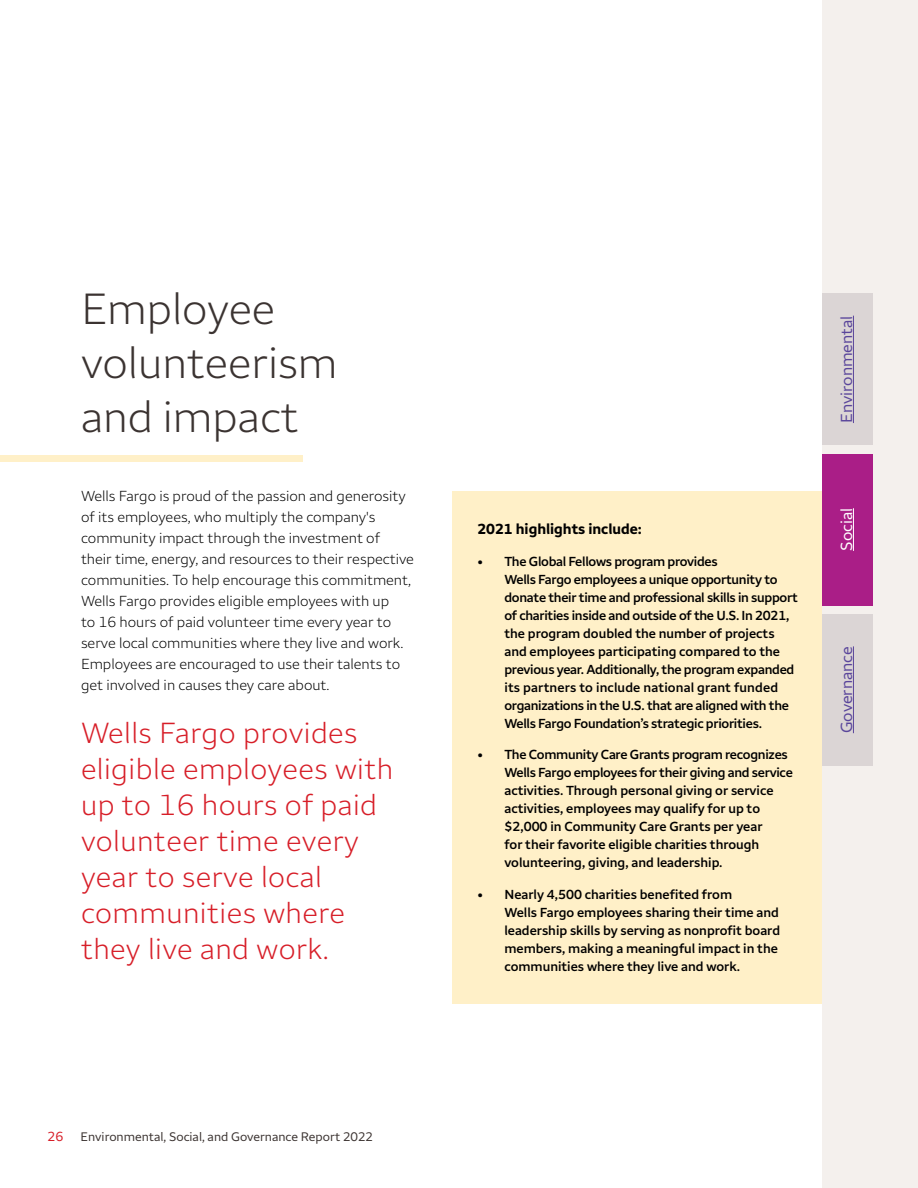
<style>
.page{position:relative;width:918px;height:1188px;background:#fff}
.page>*{position:absolute;margin:0;border:0;box-sizing:border-box;transform-origin:0 0}
.t1{font:300 45px/54px "Wells Fargo Sans";color:#3b3331}
.t2{font:300 30px/36px "Wells Fargo Sans";letter-spacing:.015em;color:#d71e28}
.t3{font:16.5px "Wells Fargo Sans";color:#5a469b}
.t4{font:16.5px "Wells Fargo Sans";color:#fff}
.t5{font:300 15px/21px "Wells Fargo Sans";color:#000}
.t6{font:700 15px "Wells Fargo Sans";color:#000}
.t7{font:600 13.5px/18px "Wells Fargo Sans";color:#000}
.t8{font:600 13.5px/18px "Wells Fargo Sans";letter-spacing:-.02em;color:#000}
.t9{font:13.5px "Wells Fargo Sans";color:#d71e28}
.t10{font:12.75px "Wells Fargo Sans";color:#3b3331}
</style>
<div class="page">
<div style="left:822px;top:0;width:96px;height:1188px;background:#f4f0ed"></div>
<div style="left:822px;top:454px;width:50px;height:151px;background:#aa1e87"></div>
<div style="left:822px;top:614px;width:50px;height:151px;background:#dbd5d5"></div>
<div style="left:822px;top:294px;width:50px;height:151px;background:#dbd5d5"></div>
<hr style="left:853px;top:316px;width:1px;height:107px;background:#5a469b">
<hr style="left:853px;top:508px;width:1px;height:43px;background:#fff">
<hr style="left:853px;top:646px;width:1px;height:87px;background:#5a469b">
<div style="left:0;top:455px;width:302px;height:7px;background:#fff0c8"></div>
<div style="left:452px;top:491px;width:370px;height:512px;background:#fff0c8"></div>
<h3 class="t1" style="left:81px;top:281px;width:258px">Employee volunteerism and impact</h3>
<p class="t5" style="left:81px;top:486px;width:335px">Wells Fargo is proud of the passion and generosity of its employees, who multiply the company's community impact through the investment of their time, energy, and resources to their respective communities. To help encourage this commitment, Wells Fargo provides eligible employees with up<br>to 16 hours of paid volunteer time every year to serve local communities where they live and work.<br>Employees are encouraged to use their talents to get involved in causes they care about.</p>
<p class="t2" style="left:81px;top:715px;width:314px">Wells Fargo provides eligible employees with up to 16 hours of paid volunteer time every year to serve local communities where they live and work.</p>
<p class="t9" style="left:48px;top:1129px;width:17px">26</p>
<p class="t10" style="left:81px;top:1129px;width:294px">Environmental, Social, and Governance Report 2022</p>
<h4 class="t6" style="left:477px;top:520px;width:166px">2021 highlights include:</h4>
<p class="t8" style="left:504px;top:553px;width:295px;text-indent:-27px">• The Global Fellows program provides<br>Wells Fargo employees a unique opportunity to donate their time and professional skills in support of charities inside and outside of the U.S. In 2021, the program doubled the number of projects and employees participating compared to the previous year. Additionally, the program expanded its partners to include national grant funded organizations in the U.S. that are aligned with the Wells Fargo Foundation’s strategic priorities.</p>
<p class="t7" style="left:504px;top:746px;width:290px;text-indent:-27px">• The Community Care Grants program recognizes Wells Fargo employees for their giving and service activities. Through personal giving or service activities, employees may qualify for up to $2,000 in Community Care Grants per year<br>for their favorite eligible charities through volunteering, giving, and leadership.</p>
<p class="t7" style="left:504px;top:885px;width:277px;text-indent:-27px">• Nearly 4,500 charities benefited from<br>Wells Fargo employees sharing their time and leadership skills by serving as nonprofit board members, making a meaningful impact in the communities where they live and work.</p>
<p class="t3" style="left:837px;top:423px;width:109px;rotate:-90deg">Environmental</p>
<p class="t4" style="left:837px;top:551px;width:44px;rotate:-90deg">Social</p>
<p class="t3" style="left:837px;top:733px;width:88px;rotate:-90deg">Governance</p>
</div>
